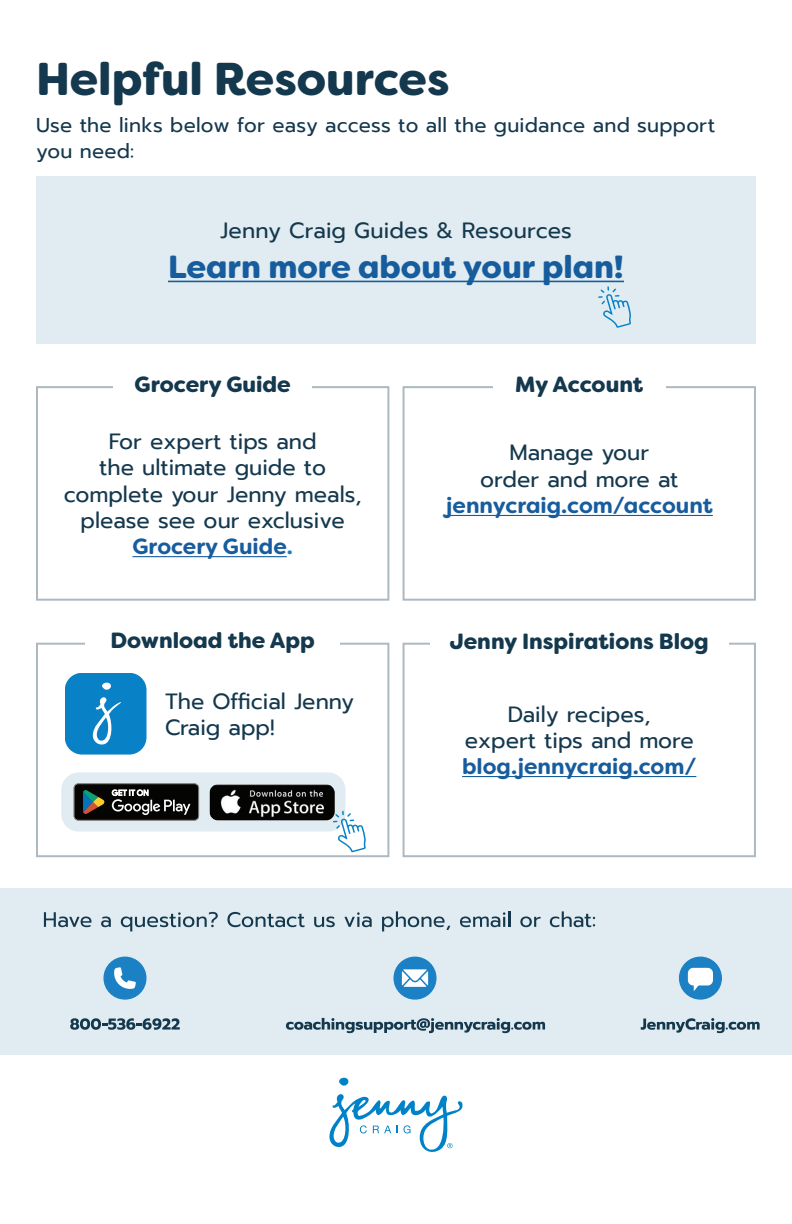
<style>
.page{position:relative;width:792px;height:1224px;background:#fff}
.page>*{position:absolute;margin:0;border:0;box-sizing:border-box;transform-origin:0 0}
.Paragraph_Style_5{font:900 46px "Filson Soft";color:#14384d}
.Paragraph_Style_5-2{font:900 32px "Filson Soft";color:#175d9e}
.NumberList{font:22px/26.4px "Prompt";color:#14384d;text-align:center}
.t1{font:900 22px "Filson Soft";color:#14384d}
.NumberList-2{font:20px/26px "Prompt";letter-spacing:.01em;color:#14384d}
.s1{font-family:"Filson Soft";font-weight:700;color:#175d9e}
.s2{font-family:"Filson Soft";font-weight:700;color:#1681c4}
</style>
<div class="page">
<hr style="left:462px;top:776px;width:234px;height:1px;background:#175d9e">
<hr style="left:132px;top:556px;width:155px;height:1px;background:#175d9e">
<hr style="left:446px;top:515px;width:267px;height:1px;background:#175d9e">
<svg style="left:329px;top:1077px;width:134px;height:75px"></svg>
<div style="left:36px;top:176px;width:720px;height:168px;background:#e0ecf1"></div>
<hr style="left:168px;top:281px;width:456px;height:1px;background:#175d9e">
<div style="left:0;top:888px;width:792px;height:166px;background:#e0ecf1"></div>
<svg style="left:70px;top:1018px;width:110px;height:12px"></svg>
<svg style="left:286px;top:1018px;width:259px;height:15px"></svg>
<svg style="left:641px;top:1018px;width:119px;height:15px"></svg>
<svg style="left:44px;top:912px;width:47px;height:15px"></svg>
<svg style="left:101px;top:917px;width:10px;height:10px"></svg>
<svg style="left:121px;top:912px;width:97px;height:19px"></svg>
<svg style="left:227px;top:912px;width:78px;height:15px"></svg>
<svg style="left:314px;top:917px;width:21px;height:10px"></svg>
<svg style="left:344px;top:912px;width:28px;height:15px"></svg>
<svg style="left:382px;top:911px;width:68px;height:20px"></svg>
<svg style="left:460px;top:911px;width:50px;height:16px"></svg>
<svg style="left:520px;top:917px;width:21px;height:10px"></svg>
<svg style="left:550px;top:911px;width:45px;height:16px"></svg>
<div style="left:680px;top:957px;width:41px;height:42px;background:#1b81c4;border-radius:50%"></div>
<div style="left:679px;top:957px;width:43px;height:43px;border:1px solid #1b81c4;border-radius:50%"></div>
<div style="left:688px;top:968px;width:25px;height:17px;background:#fff;border-radius:5px"></div>
<svg style="left:694px;top:985px;width:7px;height:6px"></svg>
<div style="left:394px;top:957px;width:42px;height:42px;background:#1b81c4;border-radius:50%"></div>
<div style="left:393px;top:957px;width:44px;height:43px;border:1px solid #1b81c4;border-radius:50%"></div>
<svg style="left:402px;top:969px;width:26px;height:18px"></svg>
<div style="left:104px;top:957px;width:42px;height:42px;background:#1b81c4;border-radius:50%"></div>
<div style="left:103px;top:957px;width:44px;height:43px;border:1px solid #1b81c4;border-radius:50%"></div>
<svg style="left:114px;top:967px;width:22px;height:22px"></svg>
<svg style="left:65px;top:673px;width:82px;height:82px;background:#228ecc"></svg>
<svg style="left:61px;top:772px;width:305px;height:80px"></svg>
<svg style="left:598px;top:286px;width:33px;height:42px"></svg>
<p class="Paragraph_Style_5" style="left:36px;top:49px;width:415px">Helpful Resources</p>
<p class="NumberList-2" style="left:36px;top:112px;width:681px">Use the links below for easy access to all the guidance and support you need:</p>
<p class="NumberList" style="left:220px;top:217px;width:353px">Jenny Craig Guides &amp; Resources</p>
<p class="Paragraph_Style_5-2" style="left:168px;top:246px;width:457px">Learn more about your plan!</p>
<p class="t1" style="left:135px;top:370px;width:158px">Grocery Guide</p>
<p class="t1" style="left:515px;top:370px;width:130px">My Account</p>
<p class="NumberList" style="left:64px;top:428px;width:300px">For expert tips and<br>the ultimate guide to complete your Jenny meals, please see our exclusive<br><span class="s1">Grocery Guide</span><span class="s2">.</span></p>
<p class="NumberList" style="left:446px;top:440px;width:269px">Manage your<br>order and more at <span class="s1">jennycraig.com/account</span></p>
<p class="t1" style="left:111px;top:626px;width:206px">Download the App</p>
<p class="t1" style="left:450px;top:627px;width:261px">Jenny Inspirations Blog</p>
<p class="NumberList" style="left:165px;top:688px;width:190px;text-align:left">The Official Jenny<br>Craig app!</p>
<p class="NumberList" style="left:462px;top:701px;width:236px">Daily recipes,<br>expert tips and more <span class="s1">blog.jennycraig.com/</span></p>
</div>
